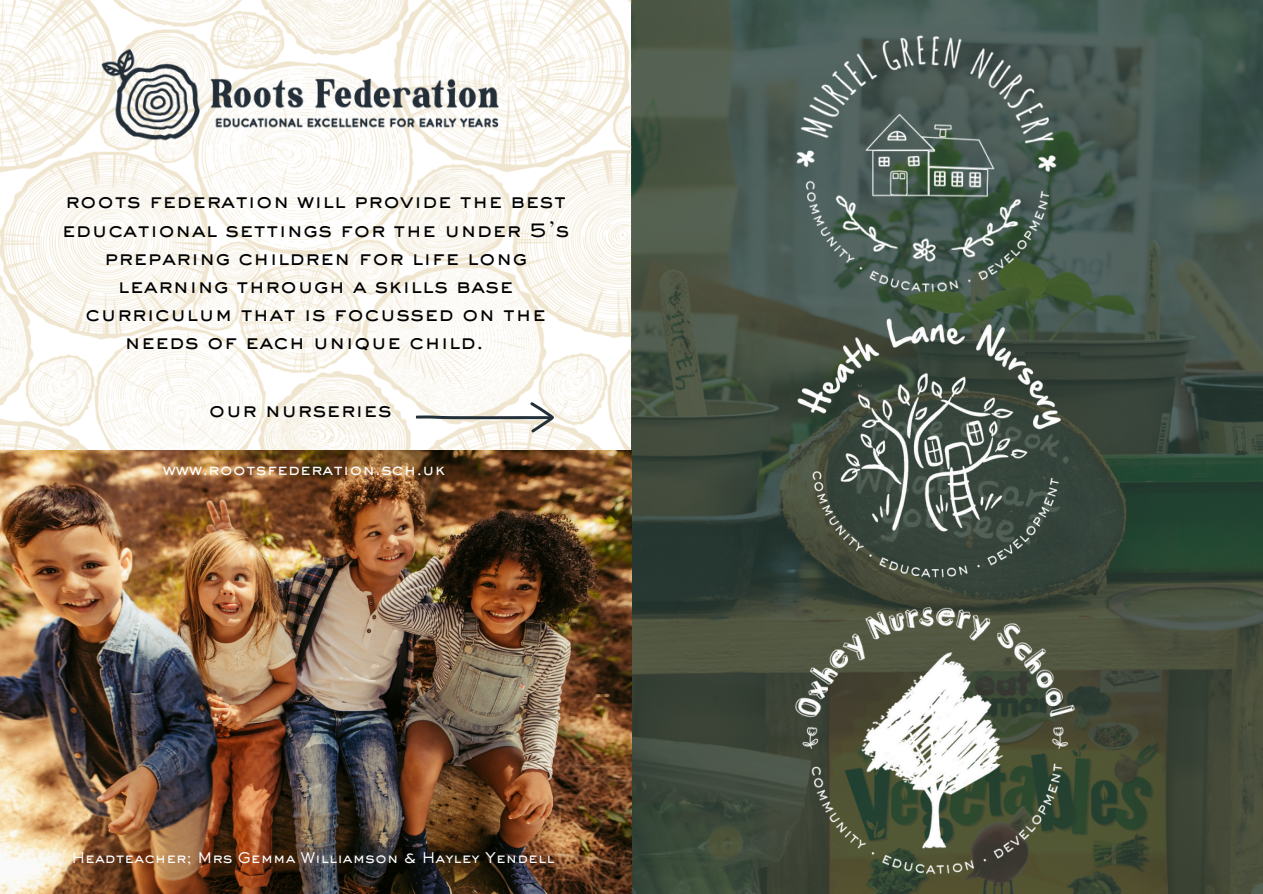
<style>
.page{position:relative;width:1263px;height:894px;background:#fff}
.page>*{position:absolute;margin:0;border:0;box-sizing:border-box;transform-origin:0 0}
.t1{font:20.7px "Sackers Gothic Medium AT";color:#000}
.t2{font:15.9px "Sackers Gothic Medium AT";color:#fff}
.t3{font:14.4px "Sackers Gothic Medium AT";color:#fff}
</style>
<div class="page">
<img style="left:0;top:0;width:1263px;height:893px">
<img style="left:89px;top:42px;width:430px;height:127px">
<img style="left:782px;top:11px;width:301px;height:287px">
<img style="left:771px;top:298px;width:323px;height:235px">
<img style="left:716px;top:533px;width:416px;height:360px">
<svg style="left:416px;top:402px;width:138px;height:30px"></svg>
<p class="t1" style="left:65px;top:189px;width:503px">roots federation will provide the best</p>
<p class="t1" style="left:62px;top:217px;width:509px">educational settings for the under 5's</p>
<p class="t1" style="left:104px;top:245px;width:425px">preparing children for life long</p>
<p class="t1" style="left:118px;top:273px;width:397px">learning through a skills base</p>
<p class="t1" style="left:85px;top:302px;width:462px">curriculum that is focussed on the</p>
<p class="t1" style="left:125px;top:330px;width:361px">needs of each unique child.</p>
<h1 class="t1" style="left:209px;top:397px;width:185px">our nurseries</h1>
<p class="t2" style="left:163px;top:460px;width:284px">www.rootsfederation.sch.uk</p>
<h1 class="t3" style="left:71px;top:849px;width:485px">Headteacher; Mrs Gemma Williamson &amp; Hayley Yendell</h1>
</div>
